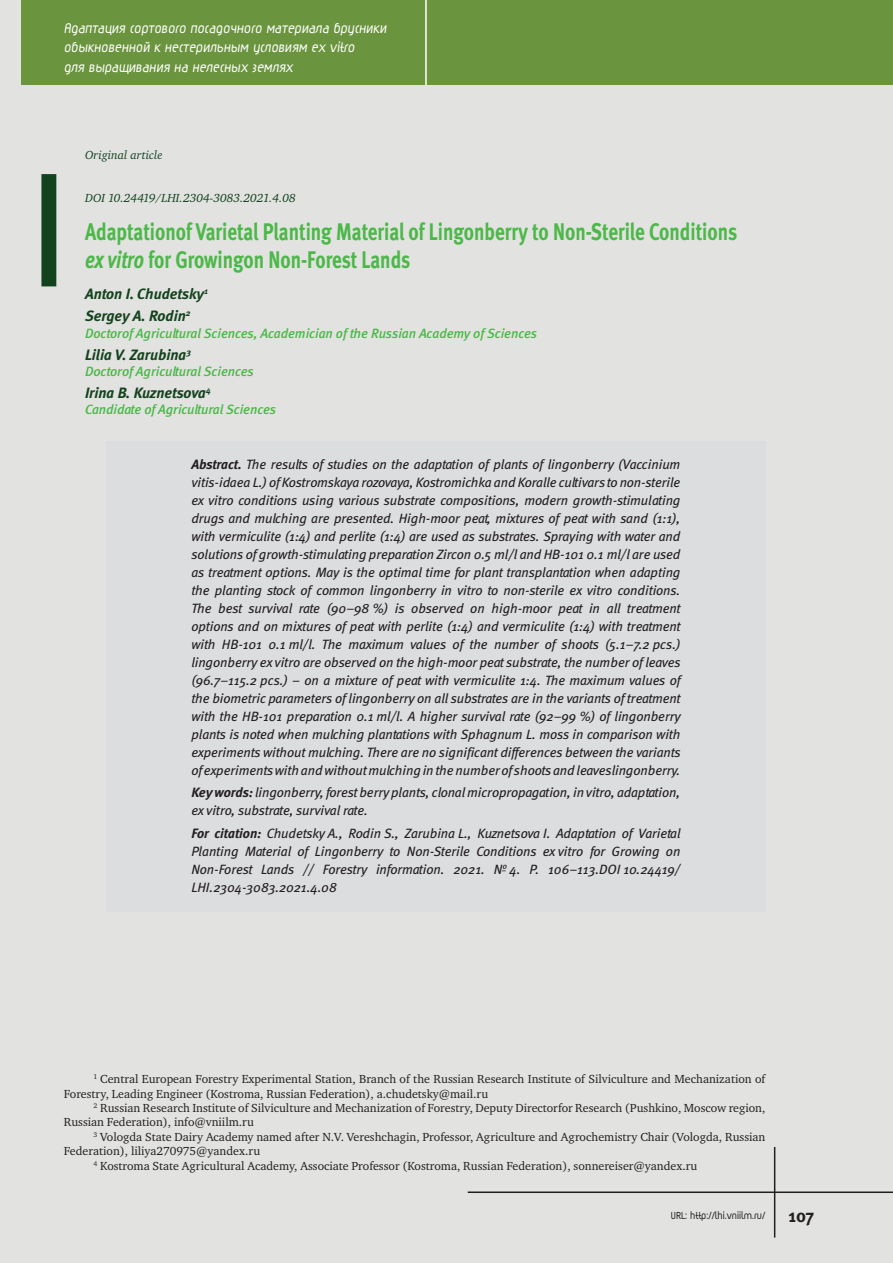
<style>
.page{position:relative;width:893px;height:1263px;background:#e2e2e1}
.page>*{position:absolute;margin:0;border:0;box-sizing:border-box;transform-origin:0 0}
.Zag_1{font:24px/28.8px "Meta Bold LFC";color:#4cb848;scale:.8 1}
.t1{font:18px "Meta Bold C";color:#231f20}
.t2{font:700 16.5px/19.8px "Magic C";color:#fff}
.Zag_Avtor{font:italic 15px "Meta Bold C";color:#13431d}
.Annotaciya{font:italic 13.5px/18px "Meta Book C";letter-spacing:-.01em;color:#231f20;text-align:justify}
.Zag_Avtor_01{font:italic 13.5px "Meta Medium C";letter-spacing:-.01em;color:#4cb848}
.Primechanie{font:12px/14.4px "Charter C";color:#231f20}
.UDK{font:italic 12px "Charter C";color:#13431d}
.t3{font:700 12px "Magic C";color:#231f20}
.s1{font-style:italic}
.s2{font-family:"Meta Bold C"}
</style>
<div class="page">
<div style="left:21px;top:0;width:872px;height:85px;background:#6b943e"></div>
<hr style="left:425px;top:0;width:2px;height:85px;background:#fff">
<hr style="left:468px;top:1191px;width:425px;height:2px;background:#231f20">
<hr style="left:774px;top:1147px;width:1px;height:90px;background:#231f20">
<div style="left:41px;top:174px;width:15px;height:112px;background:#13431d"></div>
<div style="left:106px;top:441px;width:659px;height:354px;background:#dcdddf"></div>
<div style="left:106px;top:770px;width:659px;height:65px;background:#dcdddf"></div>
<div style="left:106px;top:810px;width:659px;height:101px;background:#dcdddf"></div>
<p class="t2" style="left:64px;top:19px;width:327px">Адаптация сортового посадочного материала брусники обыкновенной к нестерильным условиям ex vitro<br>для выращивания на нелесных землях</p>
<p class="UDK" style="left:85px;top:148px;width:79px">Original аrticle</p>
<p class="UDK" style="left:85px;top:191px;width:212px">DOI 10.24419/LHI.2304-3083.2021.4.08</p>
<p class="Zag_1" style="left:85px;top:217px;width:817px">Adaptationof Varietal Planting Material of Lingonberry to Non-Sterile Conditions <span class="s1">ex vitro</span> for Growingon Non-Forest Lands</p>
<p class="Zag_Avtor" style="left:85px;top:285px;width:125px">Anton I. Chudetsky<sup>1</sup></p>
<p class="Zag_Avtor" style="left:85px;top:307px;width:107px">Sergey A. Rodin<sup>2</sup></p>
<p class="Zag_Avtor_01" style="left:85px;top:325px;width:454px">Doctorof Agricultural Sciences, Academician of the Russian Academy of Sciences</p>
<p class="Zag_Avtor" style="left:85px;top:345px;width:108px">Lilia V. Zarubina<sup>3</sup></p>
<p class="Zag_Avtor_01" style="left:85px;top:364px;width:170px">Doctorof Agricultural Sciences</p>
<p class="Zag_Avtor" style="left:85px;top:384px;width:127px">Irina B. Kuznetsova<sup>4</sup></p>
<p class="Zag_Avtor_01" style="left:85px;top:402px;width:193px">Candidate of Agricultural Sciences</p>
<p class="Annotaciya" style="left:191px;top:455px;width:491px"><span class="s2">Abstract.</span> The results of studies on the adaptation of plants of lingonberry (Vaccinium vitis-idaea L.) of Kostromskaya rozovaya, Kostromichka and Koralle cultivars to non-sterile ex vitro conditions using various substrate compositions, modern growth-stimulating drugs and mulching are presented. High-moor peat, mixtures of peat with sand (1:1), with vermiculite (1:4) and perlite (1:4) are used as substrates. Spraying with water and solutions of growth-stimulating preparation Zircon 0.5 ml/l and HB-101 0.1 ml/l are used as treatment options. May is the optimal time for plant transplantation when adapting the planting stock of common lingonberry in vitro to non-sterile ex vitro conditions.<br>The best survival rate (90–98 %) is observed on high-moor peat in all treatment options and on mixtures of peat with perlite (1:4) and vermiculite (1:4) with treatment with HB-101 0.1 ml/l. The maximum values of the number of shoots (5.1–7.2 pcs.) lingonberry ex vitro are observed on the high-moor peat substrate, the number of leaves (96.7–115.2 pcs.) – on a mixture of peat with vermiculite 1:4. The maximum values of the biometric parameters of lingonberry on all substrates are in the variants of treatment with the HB-101 preparation 0.1 ml/l. A higher survival rate (92–99 %) of lingonberry plants is noted when mulching plantations with Sphagnum L. moss in comparison with experiments without mulching. There are no significant differences between the variants of experiments with and without mulching in the number of shoots and leaveslingonberry.</p>
<p class="Annotaciya" style="left:191px;top:784px;width:490px"><span class="s2">Key words:</span> lingonberry, forest berry plants, clonal micropropagation, invitro, adaptation, ex vitro, substrate, survival rate.</p>
<p class="Annotaciya" style="left:191px;top:824px;width:491px"><span class="s2">For citation:</span> Chudetsky A., Rodin S., Zarubina L., Kuznetsova I. Adaptation of Varietal Planting Material of Lingonberry to Non-Sterile Conditions ex vitro for Growing on Non-Forest Lands // Forestry information. 2021. № 4. Р. 106–113.DOI 10.24419/ LHI.2304-3083.2021.4.08</p>
<p class="Primechanie" style="left:64px;top:1072px;width:703px;text-indent:30px"><sup>1</sup> Central European Forestry Experimental Station, Branch of the Russian Research Institute of Silviculture and Mechanization of<br>Forestry, Leading Engineer (Kostroma, Russian Federation), a.chudetsky@mail.ru</p>
<p class="Primechanie" style="left:64px;top:1101px;width:703px;text-indent:30px"><sup>2</sup> Russian Research Institute of Silviculture and Mechanization of Forestry, Deputy Directorfor Research (Pushkino, Moscow region,<br>Russian Federation), info@vniilm.ru</p>
<p class="Primechanie" style="left:64px;top:1130px;width:703px;text-indent:30px"><sup>3</sup> Vologda State Dairy Academy named after N.V. Vereshchagin, Professor, Agriculture and Agrochemistry Chair (Vologda, Russian<br>Federation), liliya270975@yandex.ru</p>
<p class="Primechanie" style="left:94px;top:1158px;width:605px"><sup>4</sup> Kostroma State Agricultural Academy, Associate Professor (Kostroma, Russian Federation), sonnereiser@yandex.ru</p>
<p class="t3" style="left:671px;top:1210px;width:96px">URL: http://lhi.vniilm.ru/</p>
<h2 class="t1" style="left:788px;top:1205px;width:28px">107</h2>
</div>
